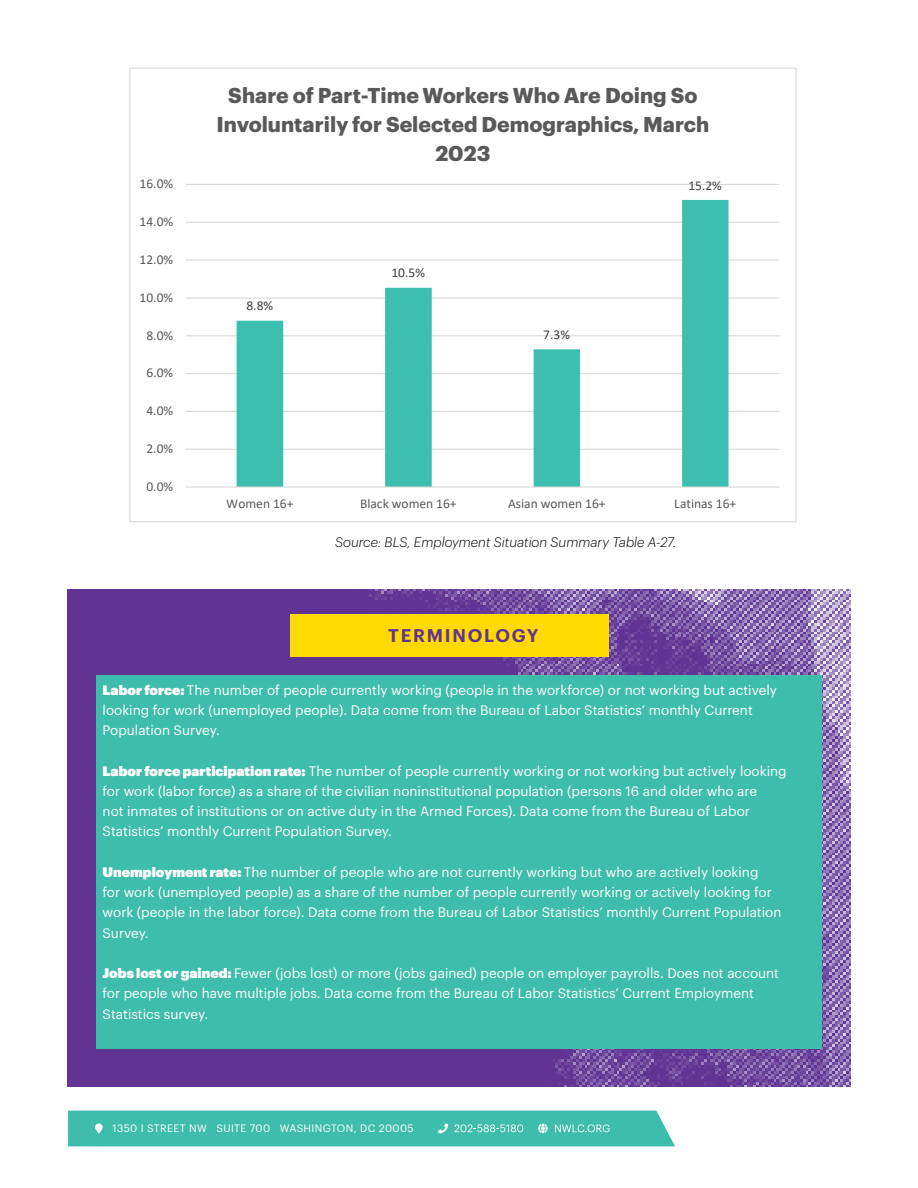
<style>
.page{position:relative;width:918px;height:1188px;background:#fff}
.page>*{position:absolute;margin:0;border:0;box-sizing:border-box;transform-origin:0 0}
.t1{font:700 21px/28.7px "Graphik";color:#595959;text-align:center}
.t2{font:600 18px "Graphik";letter-spacing:.095em;color:#613393}
.t3{font:13.5px/20.2px "Graphik";color:#fff}
.t4{font:13.5px "Calibri";color:#595959}
.t5{font:italic 300 13.5px "Graphik";color:#000}
.t6{font:13.5px "Calibri";color:#404040}
.t7{font:10.5px "Graphik";letter-spacing:.035em;color:#fff}
.s1{font-family:"Graphik Super"}
</style>
<div class="page">
<div style="left:68px;top:1111px;width:607px;height:35px;background:#3ebdad"></div>
<img style="left:68px;top:590px;width:782px;height:497px">
<div style="left:291px;top:615px;width:318px;height:42px;background:#ffda00"></div>
<div style="left:96px;top:675px;width:726px;height:374px;background:#3ebdad"></div>
<hr style="left:186px;top:449px;width:593px;height:1px;background:#d9d9d9">
<hr style="left:186px;top:411px;width:593px;height:1px;background:#d9d9d9">
<hr style="left:186px;top:373px;width:593px;height:1px;background:#d9d9d9">
<hr style="left:186px;top:335px;width:593px;height:1px;background:#d9d9d9">
<hr style="left:186px;top:297px;width:593px;height:2px;background:#d9d9d9">
<hr style="left:186px;top:259px;width:593px;height:2px;background:#d9d9d9">
<hr style="left:186px;top:222px;width:593px;height:1px;background:#d9d9d9">
<hr style="left:186px;top:184px;width:593px;height:1px;background:#d9d9d9">
<svg style="left:237px;top:200px;width:492px;height:286px"></svg>
<hr style="left:186px;top:486px;width:593px;height:2px;background:#d9d9d9">
<p class="t4" style="left:140px;top:174px;width:35px">16.0%</p>
<p class="t4" style="left:140px;top:212px;width:35px">14.0%</p>
<p class="t4" style="left:140px;top:250px;width:35px">12.0%</p>
<p class="t4" style="left:140px;top:288px;width:35px">10.0%</p>
<p class="t4" style="left:146px;top:326px;width:28px">8.0%</p>
<p class="t4" style="left:146px;top:364px;width:28px">6.0%</p>
<p class="t4" style="left:146px;top:401px;width:28px">4.0%</p>
<p class="t4" style="left:146px;top:439px;width:28px">2.0%</p>
<p class="t4" style="left:146px;top:477px;width:28px">0.0%</p>
<h1 class="t1" style="left:216px;top:80px;width:494px">Share of Part-Time Workers Who Are Doing So<br>Involuntarily for Selected Demographics, March<br>2023</h1>
<p class="t6" style="left:246px;top:296px;width:28px">8.8%</p>
<p class="t6" style="left:391px;top:263px;width:35px">10.5%</p>
<p class="t6" style="left:543px;top:325px;width:28px">7.3%</p>
<p class="t6" style="left:688px;top:176px;width:35px">15.2%</p>
<p class="t4" style="left:226px;top:495px;width:69px">Women 16+</p>
<p class="t4" style="left:360px;top:495px;width:98px">Black women 16+</p>
<p class="t4" style="left:508px;top:495px;width:99px">Asian women 16+</p>
<p class="t4" style="left:674px;top:495px;width:63px">Latinas 16+</p>
<p class="t5" style="left:335px;top:532px;width:343px">Source: BLS, Employment Situation Summary Table A-27.</p>
<h2 class="t2" style="left:388px;top:622px;width:152px">TERMINOLOGY</h2>
<p class="t3" style="left:103px;top:678px;width:676px"><span class="s1">Labor force:</span> The number of people currently working (people in the workforce) or not working but actively looking for work (unemployed people). Data come from the Bureau of Labor Statistics’ monthly Current<br>Population Survey.</p>
<p class="t3" style="left:103px;top:759px;width:686px"><span class="s1">Labor force participation rate:</span> The number of people currently working or not working but actively looking for work (labor force) as a share of the civilian noninstitutional population (persons 16 and older who are<br>not inmates of institutions or on active duty in the Armed Forces). Data come from the Bureau of Labor Statistics’ monthly Current Population Survey.</p>
<p class="t3" style="left:103px;top:861px;width:680px"><span class="s1">Unemployment rate:</span> The number of people who are not currently working but who are actively looking<br>for work (unemployed people) as a share of the number of people currently working or actively looking for work (people in the labor force). Data come from the Bureau of Labor Statistics’ monthly Current Population Survey.</p>
<p class="t3" style="left:103px;top:962px;width:678px"><span class="s1">Jobs lost or gained:</span> Fewer (jobs lost) or more (jobs gained) people on employer payrolls. Does not account for people who have multiple jobs. Data come from the Bureau of Labor Statistics’ Current Employment<br>Statistics survey.</p>
<p class="t7" style="left:113px;top:1120px;width:303px">1350 I STREET NW SUITE 700 WASHINGTON, DC 20005</p>
</div>
